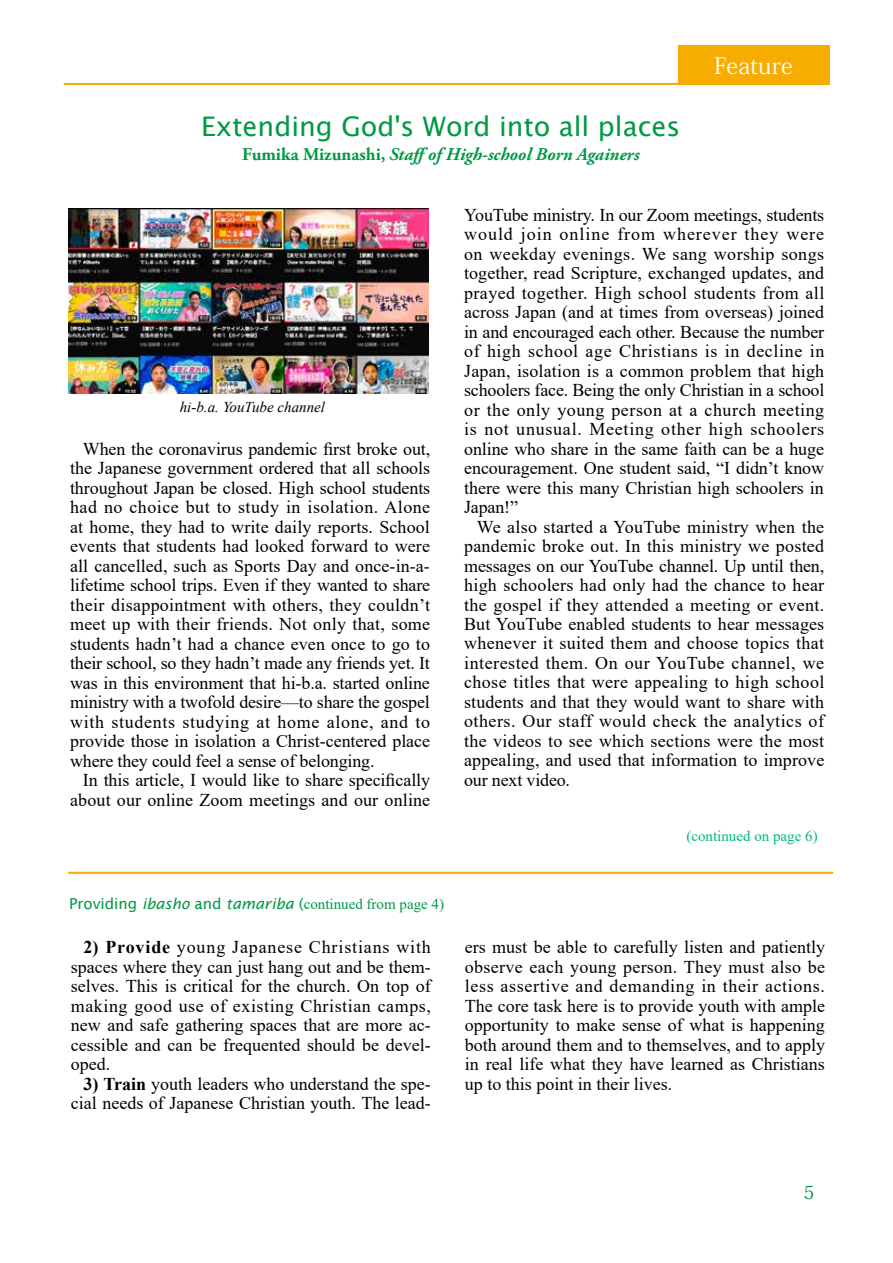
<style>
.page{position:relative;width:893px;height:1263px;background:#fff}
.page>*{position:absolute;margin:0;border:0;box-sizing:border-box;transform-origin:0 0}
.t1{font:27px "Lucida Sans Unicode";color:#094}
.t2{font:22.5px "Koz Min Pr 6 N";color:#fff;scale:1.04 1}
.t3{font:18px/19.5px "Times New Roman";color:#000;text-align:justify}
.t4{font:italic 700 18px "Adobe Garamond Pro";color:#094}
.t5{font:18px "Koz Min Pr 6 N";color:#008c4b}
.t6{font:15px "Times New Roman";color:#094}
.t7{font:italic 15px "Times New Roman";color:#000}
.t8{font:15px "Times New Roman";color:#00b87e}
.s1{font-style:normal}
.s2{font-family:"Lucida Sans"}
.s3{font-family:"Lucida Sans";font-style:italic}
.s4{font-weight:700}
</style>
<div class="page">
<div style="left:678px;top:45px;width:151px;height:40px;background:#f7ad00"></div>
<hr style="left:64px;top:83px;width:765px;height:2px;background:#f7ad00">
<img style="left:68px;top:208px;width:361px;height:186px">
<hr style="left:68px;top:872px;width:765px;height:2px;background:#f7ad00">
<h1 class="t1" style="left:201px;top:105px;width:480px">Extending God's Word into all places</h1>
<p class="t4" style="left:242px;top:144px;width:399px"><span class="s1">Fumika Mizunashi,</span> Staffof High-school Born Againers</p>
<p class="t2" style="left:714px;top:53px;width:77px">Feature</p>
<p class="t7" style="left:180px;top:397px;width:147px">hi-b.a. YouTube channel</p>
<p class="t3" style="left:70px;top:438px;width:362px;text-indent:13px">When the coronavirus pandemic first broke out, the Japanese government ordered that all schools throughout Japan be closed. High school students had no choice but to study in isolation. Alone at home, they had to write daily reports. School events that students had looked forward to were all cancelled, such as Sports Day and once-in-a&shy;lifetime school trips. Even if they wanted to share their disappointment with others, they couldn’t meet up with their friends. Not only that, some students hadn’t had a chance even once to go to their school, so they hadn’t made any friends yet. It was in this environment that hi-b.a. started online ministry with a twofold desire—to share the gospel with students studying at home alone, and to provide those in isolation a Christ-centered place where they could feel a sense of belonging.</p>
<p class="t3" style="left:70px;top:770px;width:362px;text-align:right">In this article, I would like to share specifically about our online Zoom meetings and our online</p>
<p class="t3" style="left:464px;top:204px;width:362px">YouTube ministry. In our Zoom meetings, students would join online from wherever they were on weekday evenings. We sang worship songs together, read Scripture, exchanged updates, and prayed together. High school students from all across Japan (and at times from overseas) joined in and encouraged each other. Because the number of high school age Christians is in decline in Japan, isolation is a common problem that high schoolers face. Being the only Christian in a school or the only young person at a church meeting is not unusual. Meeting other high schoolers online who share in the same faith can be a huge encouragement. One student said, “I didn’t know there were this many Christian high schoolers in Japan!”</p>
<p class="t3" style="left:464px;top:516px;width:362px;text-indent:13px">We also started a YouTube ministry when the pandemic broke out. In this ministry we posted messages on our YouTube channel. Up until then, high schoolers had only had the chance to hear the gospel if they attended a meeting or event.<br>But YouTube enabled students to hear messages whenever it suited them and choose topics that interested them. On our YouTube channel, we chose titles that were appealing to high school students and that they would want to share with others. Our staff would check the analytics of the videos to see which sections were the most appealing, and used that information to improve our next video.</p>
<p class="t8" style="left:686px;top:825px;width:133px">(continued on page 6)</p>
<p class="t6" style="left:69px;top:893px;width:376px"><span class="s2">Providing</span> <span class="s3">ibasho</span> <span class="s2">and</span> <span class="s3">tamariba</span> <span class="s2">(</span>continued from page 4)</p>
<p class="t3" style="left:71px;top:937px;width:362px;text-indent:13px"><span class="s4">2) Provide</span> young Japanese Christians with spaces where they can just hang out and be them&shy;selves. This is critical for the church. On top of making good use of existing Christian camps, new and safe gathering spaces that are more ac&shy;cessible and can be frequented should be devel&shy;oped.</p>
<p class="t3" style="left:71px;top:1073px;width:362px;text-align:right"><span class="s4">3) Train</span> youth leaders who understand the spe&shy;cial needs of Japanese Christian youth. The lead-</p>
<p class="t3" style="left:465px;top:937px;width:362px">ers must be able to carefully listen and patiently observe each young person. They must also be less assertive and demanding in their actions.<br>The core task here is to provide youth with ample opportunity to make sense of what is happening both around them and to themselves, and to apply in real life what they have learned as Christians up to this point in their lives.</p>
<p class="t5" style="left:803px;top:1182px;width:13px">5</p>
</div>
